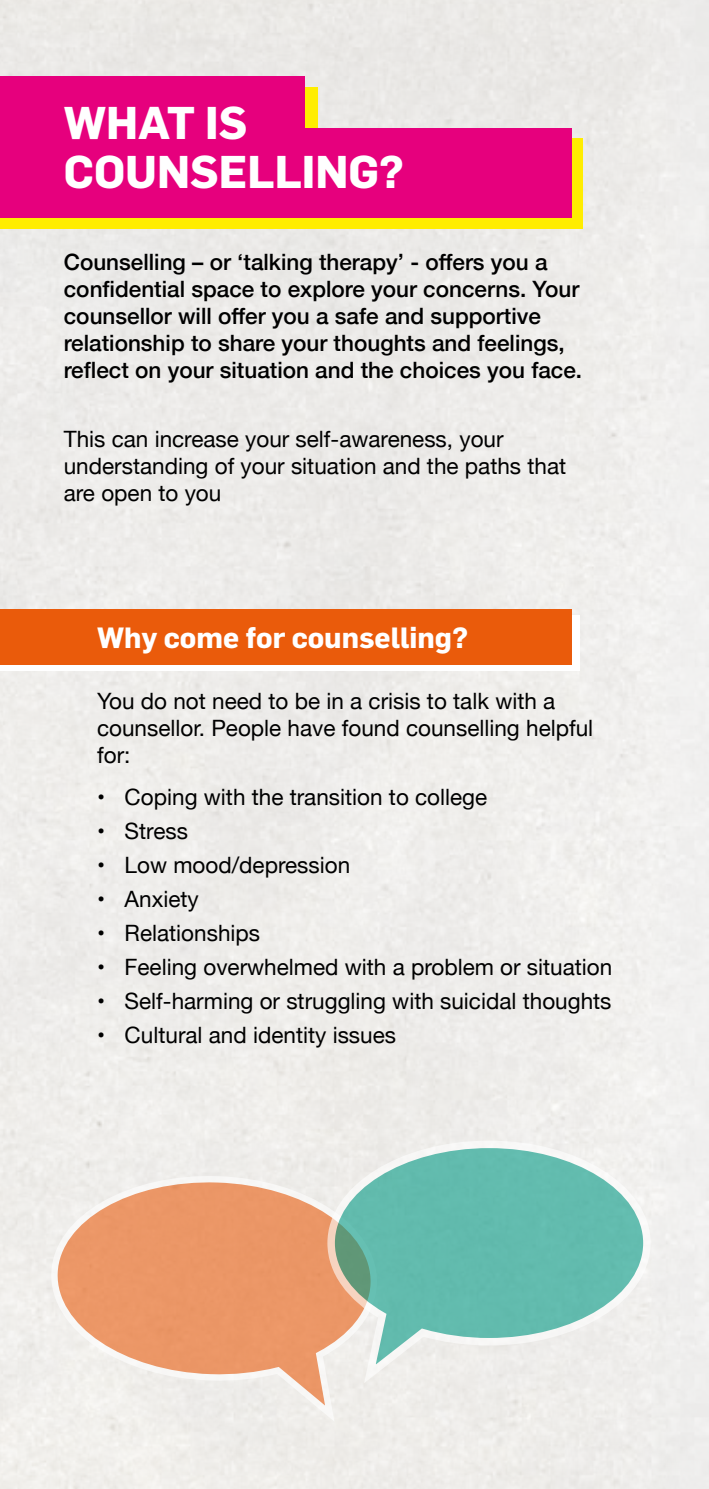
<style>
.page{position:relative;width:709px;height:1489px;background:#fff}
.page>*{position:absolute;margin:0;border:0;box-sizing:border-box;transform-origin:0 0}
.t1{font:700 45px/48.5px "Flama";color:#fff}
.t2{font:700 28.75px "Flama";color:#fff}
.t3{font:22.5px/27px "Helvetica Neue";color:#000}
.t4{font:500 22.5px/27px "Helvetica Neue";color:#000}
</style>
<div class="page">
<div style="left:0;top:0;width:709px;height:1488px;background:#eeedea"></div>
<div style="left:0;top:87px;width:318px;height:81px;background:#ffed00"></div>
<div style="left:0;top:139px;width:583px;height:90px;background:#ffed00"></div>
<div style="left:0;top:615px;width:579px;height:56px;background:linear-gradient(to right,#fff,#fff)"></div>
<div style="left:0;top:77px;width:305px;height:83px;background:#e6007d"></div>
<div style="left:0;top:128px;width:571px;height:90px;background:#e6007d"></div>
<div style="left:0;top:608px;width:572px;height:56px;background:#ea5b0b"></div>
<svg style="left:46px;top:1169px;width:334px;height:260px"></svg>
<svg style="left:324px;top:1136px;width:330px;height:256px"></svg>
<h1 class="t1" style="left:64px;top:96px;width:341px">WHAT IS<br>COUNSELLING?</h1>
<p class="t4" style="left:64px;top:247px;width:520px">Counselling – or ‘talking therapy’ - offers you a confidential space to explore your concerns. Your counsellor will offer you a safe and supportive relationship to share your thoughts and feelings, reflect on your situation and the choices you face.</p>
<p class="t3" style="left:64px;top:426px;width:504px">This can increase your self-awareness, your understanding of your situation and the paths that are open to you</p>
<p class="t2" style="left:97px;top:617px;width:372px">Why come for counselling?</p>
<p class="t3" style="left:97px;top:689px;width:497px">You do not need to be in a crisis to talk with a counsellor. People have found counselling helpful for:</p>
<p class="t3" style="left:97px;top:784px;width:392px">• Coping with the transition to college</p>
<p class="t3" style="left:97px;top:818px;width:92px">• Stress</p>
<p class="t3" style="left:97px;top:852px;width:254px">• Low mood/depression</p>
<p class="t3" style="left:97px;top:886px;width:103px">• Anxiety</p>
<p class="t3" style="left:97px;top:920px;width:164px">• Relationships</p>
<p class="t3" style="left:97px;top:954px;width:517px">• Feeling overwhelmed with a problem or situation</p>
<p class="t3" style="left:97px;top:988px;width:516px">• Self-harming or struggling with suicidal thoughts</p>
<p class="t3" style="left:97px;top:1023px;width:300px">• Cultural and identity issues</p>
</div>
